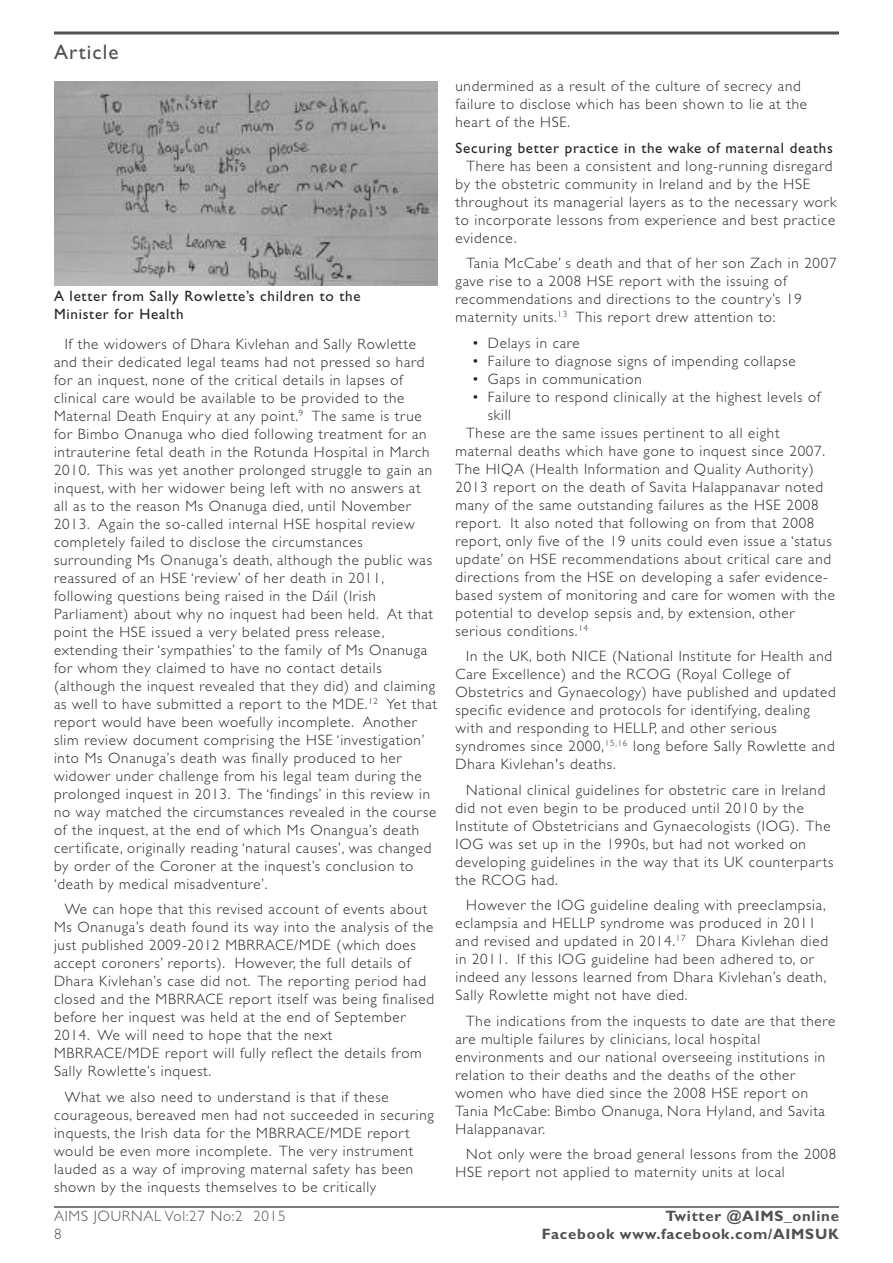
<style>
.page{position:relative;width:893px;height:1263px;background:#fff}
.page>*{position:absolute;margin:0;border:0;box-sizing:border-box;transform-origin:0 0}
.t1{font:21px "Gill Sans";letter-spacing:.05em;color:#525152}
.t2{font:300 15px/18px "Gill Sans";letter-spacing:.05em;color:#272627}
.t3{font:15px/18px "Gill Sans";letter-spacing:.05em;color:#272627}
.t4{font:700 15px/18px "Gill Sans";letter-spacing:.05em;color:#525152;text-align:right}
.t5{font:300 15px/18px "Gill Sans";letter-spacing:.05em;color:#525152}
</style>
<div class="page">
<hr style="left:54px;top:32px;width:785px;height:3px;background:#525152">
<hr style="left:54px;top:1206px;width:785px;height:2px;background:#525152">
<img style="left:54px;top:81px;width:383px;height:204px">
<h1 class="t1" style="left:54px;top:44px;width:66px">Article</h1>
<p class="t3" style="left:54px;top:288px;width:308px">A letter from Sally Rowlette’s children to the<br>Minister for Health</p>
<p class="t2" style="left:54px;top:336px;width:384px;text-indent:11px">If the widowers of Dhara Kivlehan and Sally Rowlette and their dedicated legal teams had not pressed so hard for an inquest, none of the critical details in lapses of clinical care would be available to be provided to the Maternal Death Enquiry at any point.<sup>9</sup> The same is true for Bimbo Onanuga who died following treatment for an intrauterine fetal death in the Rotunda Hospital in March 2010. This was yet another prolonged struggle to gain an inquest, with her widower being left with no answers at all as to the reason Ms Onanuga died, until November 2013. Again the so-called internal HSE hospital review completely failed to disclose the circumstances surrounding Ms Onanuga’s death, although the public was reassured of an HSE ‘review’ of her death in 2011, following questions being raised in the Dáil (Irish Parliament) about why no inquest had been held. At that point the HSE issued a very belated press release, extending their ‘sympathies’ to the family of Ms Onanuga for whom they claimed to have no contact details (although the inquest revealed that they did) and claiming as well to have submitted a report to the MDE.<sup>12</sup> Yet that report would have been woefully incomplete. Another slim review document comprising the HSE ‘investigation’ into Ms Onanuga’s death was finally produced to her widower under challenge from his legal team during the prolonged inquest in 2013. The ‘findings’ in this review in no way matched the circumstances revealed in the course of the inquest, at the end of which Ms Onangua’s death certificate, originally reading ‘natural causes’, was changed by order of the Coroner at the inquest’s conclusion to ‘death by medical misadventure’.</p>
<p class="t2" style="left:54px;top:901px;width:382px;text-indent:11px">We can hope that this revised account of events about Ms Onanuga’s death found its way into the analysis of the just published 2009-2012 MBRRACE/MDE (which does accept coroners’ reports). However, the full details of Dhara Kivlehan’s case did not. The reporting period had closed and the MBRRACE report itself was being finalised before her inquest was held at the end of September 2014. We will need to hope that the next MBRRACE/MDE report will fully reflect the details from Sally Rowlette’s inquest.</p>
<p class="t2" style="left:54px;top:1089px;width:381px;text-indent:11px">What we also need to understand is that if these courageous, bereaved men had not succeeded in securing inquests, the Irish data for the MBRRACE/MDE report would be even more incomplete. The very instrument lauded as a way of improving maternal safety has been shown by the inquests themselves to be critically</p>
<p class="t5" style="left:54px;top:1208px;width:233px">AIMS JOURNAL Vol:27 No:2 2015<br>8</p>
<p class="t2" style="left:456px;top:79px;width:353px">undermined as a result of the culture of secrecy and failure to disclose which has been shown to lie at the heart of the HSE.</p>
<p class="t3" style="left:456px;top:140px;width:379px">Securing better practice in the wake of maternal deaths</p>
<p class="t2" style="left:456px;top:158px;width:382px;text-indent:11px">There has been a consistent and long-running disregard by the obstetric community in Ireland and by the HSE throughout its managerial layers as to the necessary work to incorporate lessons from experience and best practice evidence.</p>
<p class="t2" style="left:456px;top:256px;width:383px;text-indent:11px">Tania McCabe’ s death and that of her son Zach in 2007 gave rise to a 2008 HSE report with the issuing of recommendations and directions to the country’s 19 maternity units.<sup>13</sup> This report drew attention to:</p>
<p class="t2" style="left:472px;top:335px;width:110px">• Delays in care</p>
<p class="t2" style="left:472px;top:353px;width:325px">• Failure to diagnose signs of impending collapse</p>
<p class="t2" style="left:472px;top:371px;width:172px">• Gaps in communication</p>
<p class="t2" style="left:472px;top:389px;width:350px">• Failure to respond clinically at the highest levels of</p>
<p class="t2" style="left:488px;top:407px;width:25px">skill</p>
<p class="t2" style="left:466px;top:425px;width:315px">These are the same issues pertinent to all eight</p>
<p class="t2" style="left:455px;top:443px;width:371px">maternal deaths which have gone to inquest since 2007.</p>
<p class="t2" style="left:455px;top:461px;width:360px">The HIQA (Health Information and Quality Authority)</p>
<p class="t2" style="left:455px;top:479px;width:369px">2013 report on the death of Savita Halappanavar noted</p>
<p class="t2" style="left:455px;top:497px;width:365px">many of the same outstanding failures as the HSE 2008</p>
<p class="t2" style="left:455px;top:515px;width:360px">report. It also noted that following on from that 2008</p>
<p class="t2" style="left:455px;top:533px;width:378px">report, only five of the 19 units could even issue a ‘status</p>
<p class="t2" style="left:455px;top:551px;width:377px">update’ on HSE recommendations about critical care and</p>
<p class="t2" style="left:455px;top:569px;width:374px">directions from the HSE on developing a safer evidence-</p>
<p class="t2" style="left:455px;top:587px;width:381px">based system of monitoring and care for women with the</p>
<p class="t2" style="left:455px;top:605px;width:340px">potential to develop sepsis and, by extension, other</p>
<p class="t2" style="left:455px;top:623px;width:134px">serious conditions.<sup>14</sup></p>
<p class="t2" style="left:455px;top:649px;width:382px;text-indent:11px">In the UK, both NICE (National Institute for Health and Care Excellence) and the RCOG (Royal College of Obstetrics and Gynaecology) have published and updated specific evidence and protocols for identifying, dealing with and responding to HELLP, and other serious syndromes since 2000,<sup>15,16</sup> long before Sally Rowlette and Dhara Kivlehan's deaths.</p>
<p class="t2" style="left:455px;top:782px;width:379px;text-indent:11px">National clinical guidelines for obstetric care in Ireland did not even begin to be produced until 2010 by the Institute of Obstetricians and Gynaecologists (IOG). The IOG was set up in the 1990s, but had not worked on developing guidelines in the way that its UK counterparts the RCOG had.</p>
<p class="t2" style="left:455px;top:898px;width:374px;text-indent:11px">However the IOG guideline dealing with preeclampsia, eclampsia and HELLP syndrome was produced in 2011 and revised and updated in 2014.<sup>17</sup> Dhara Kivlehan died in 2011. If this IOG guideline had been adhered to, or indeed any lessons learned from Dhara Kivlehan’s death, Sally Rowlette might not have died.</p>
<p class="t2" style="left:455px;top:1013px;width:381px;text-indent:11px">The indications from the inquests to date are that there are multiple failures by clinicians, local hospital environments and our national overseeing institutions in relation to their deaths and the deaths of the other women who have died since the 2008 HSE report on Tania McCabe: Bimbo Onanuga, Nora Hyland, and Savita Halappanavar.</p>
<p class="t2" style="left:455px;top:1147px;width:382px;text-indent:11px">Not only were the broad general lessons from the 2008<br>HSE report not applied to maternity units at local</p>
<p class="t4" style="left:542px;top:1208px;width:299px">Twitter @AIMS_online<br>Facebook www.facebook.com/AIMSUK</p>
</div>
